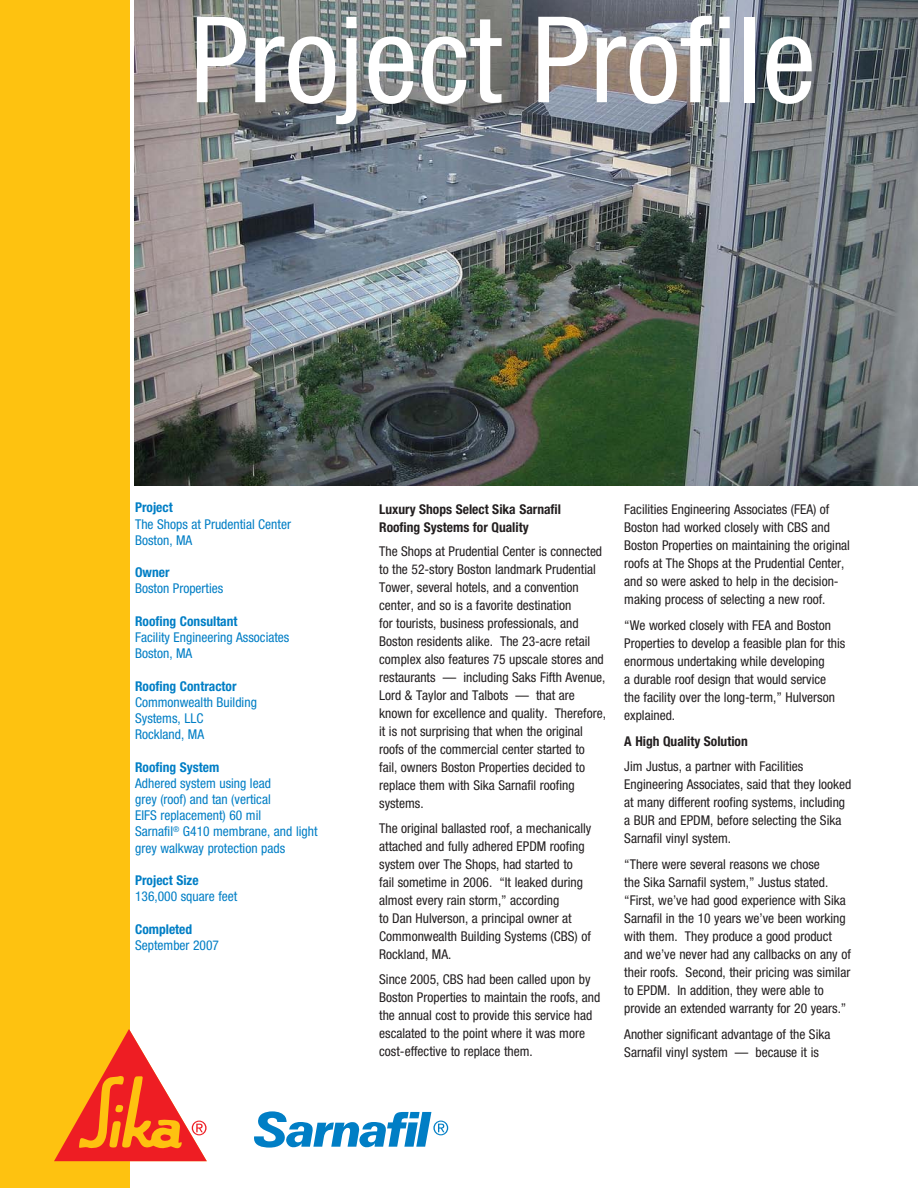
<style>
.page{position:relative;width:918px;height:1188px;background:#fff}
.page>*{position:absolute;margin:0;border:0;box-sizing:border-box;transform-origin:0 0}
.t1{font:condensed 119.7px "Helvetica Neue";color:#fff}
.Copy{font:condensed 13.5px/18px "Helvetica Neue";color:#231f20}
.Copy-2{font:condensed 13.5px/16.2px "Helvetica Neue";color:#007ec5}
.Copy-3{font:700 condensed 13.5px/18px "Helvetica Neue";color:#231f20}
.s1{font-weight:700}
</style>
<div class="page">
<img style="left:134px;top:0;width:784px;height:485px">
<div style="left:0;top:0;width:129px;height:1188px;background:#fec210"></div>
<svg style="left:54px;top:1029px;width:153px;height:132px"></svg>
<svg style="left:254px;top:1111px;width:194px;height:37px"></svg>
<p class="t1" style="left:190px;top:-9px;width:628px">Project Profile</p>
<p class="Copy-2" style="left:135px;top:499px;width:157px"><span class="s1">Project<br></span>The Shops at Prudential Center<br>Boston, MA</p>
<p class="Copy-2" style="left:135px;top:564px;width:90px"><span class="s1">Owner<br></span>Boston Properties</p>
<p class="Copy-2" style="left:135px;top:613px;width:156px"><span class="s1">Roofing Consultant<br></span>Facility Engineering Associates<br>Boston, MA</p>
<p class="Copy-2" style="left:135px;top:678px;width:123px"><span class="s1">Roofing Contractor<br></span>Commonwealth Building<br>Systems, LLC</p>
<p class="Copy-2" style="left:135px;top:726px;width:71px">Rockland, MA</p>
<p class="Copy-2" style="left:135px;top:759px;width:137px"><span class="s1">Roofing System<br></span>Adhered system using lead grey (roof) and tan (vertical<br>EIFS replacement) 60 mil</p>
<p class="Copy-2" style="left:135px;top:823px;width:184px">Sarnafil<sup>®</sup> G410 membrane, and light grey walkway protection pads</p>
<p class="Copy-2" style="left:135px;top:872px;width:104px"><span class="s1">Project Size<br></span>136,000 square feet</p>
<p class="Copy-2" style="left:135px;top:921px;width:85px"><span class="s1">Completed<br></span>September 2007</p>
<p class="Copy-3" style="left:379px;top:500px;width:183px">Luxury Shops Select Sika Sarnafil<br>Roofing Systems for Quality</p>
<p class="Copy" style="left:379px;top:543px;width:228px">The Shops at Prudential Center is connected to the 52-story Boston landmark Prudential Tower, several hotels, and a convention center, and so is a favorite destination<br>for tourists, business professionals, and Boston residents alike. The 23-acre retail complex also features 75 upscale stores and restaurants — including Saks Fifth Avenue, Lord &amp; Taylor and Talbots — that are known for excellence and quality. Therefore, it is not surprising that when the original roofs of the commercial center started to fail, owners Boston Properties decided to replace them with Sika Sarnafil roofing systems.</p>
<p class="Copy" style="left:379px;top:819px;width:214px">The original ballasted roof, a mechanically attached and fully adhered EPDM roofing system over The Shops, had started to<br>fail sometime in 2006. “It leaked during almost every rain storm,” according<br>to Dan Hulverson, a principal owner at Commonwealth Building Systems (CBS) of Rockland, MA.</p>
<p class="Copy" style="left:379px;top:970px;width:223px">Since 2005, CBS had been called upon by Boston Properties to maintain the roofs, and the annual cost to provide this service had escalated to the point where it was more cost-effective to replace them.</p>
<p class="Copy" style="left:624px;top:500px;width:227px">Facilities Engineering Associates (FEA) of Boston had worked closely with CBS and Boston Properties on maintaining the original roofs at The Shops at the Prudential Center, and so were asked to help in the decision&shy;making process of selecting a new roof.</p>
<p class="Copy" style="left:624px;top:616px;width:223px">“We worked closely with FEA and Boston Properties to develop a feasible plan for this enormous undertaking while developing<br>a durable roof design that would service the facility over the long-term,” Hulverson explained.</p>
<p class="Copy-3" style="left:624px;top:732px;width:125px">A High Quality Solution</p>
<p class="Copy" style="left:624px;top:758px;width:229px">Jim Justus, a partner with Facilities Engineering Associates, said that they looked at many different roofing systems, including a BUR and EPDM, before selecting the Sika Sarnafil vinyl system.</p>
<p class="Copy" style="left:624px;top:855px;width:228px">“There were several reasons we chose<br>the Sika Sarnafil system,” Justus stated. “First, we’ve had good experience with Sika Sarnafil in the 10 years we’ve been working with them. They produce a good product and we’ve never had any callbacks on any of their roofs. Second, their pricing was similar to EPDM. In addition, they were able to provide an extended warranty for 20 years.”</p>
<p class="Copy" style="left:624px;top:1025px;width:208px">Another significant advantage of the Sika<br>Sarnafil vinyl system — because it is</p>
</div>
